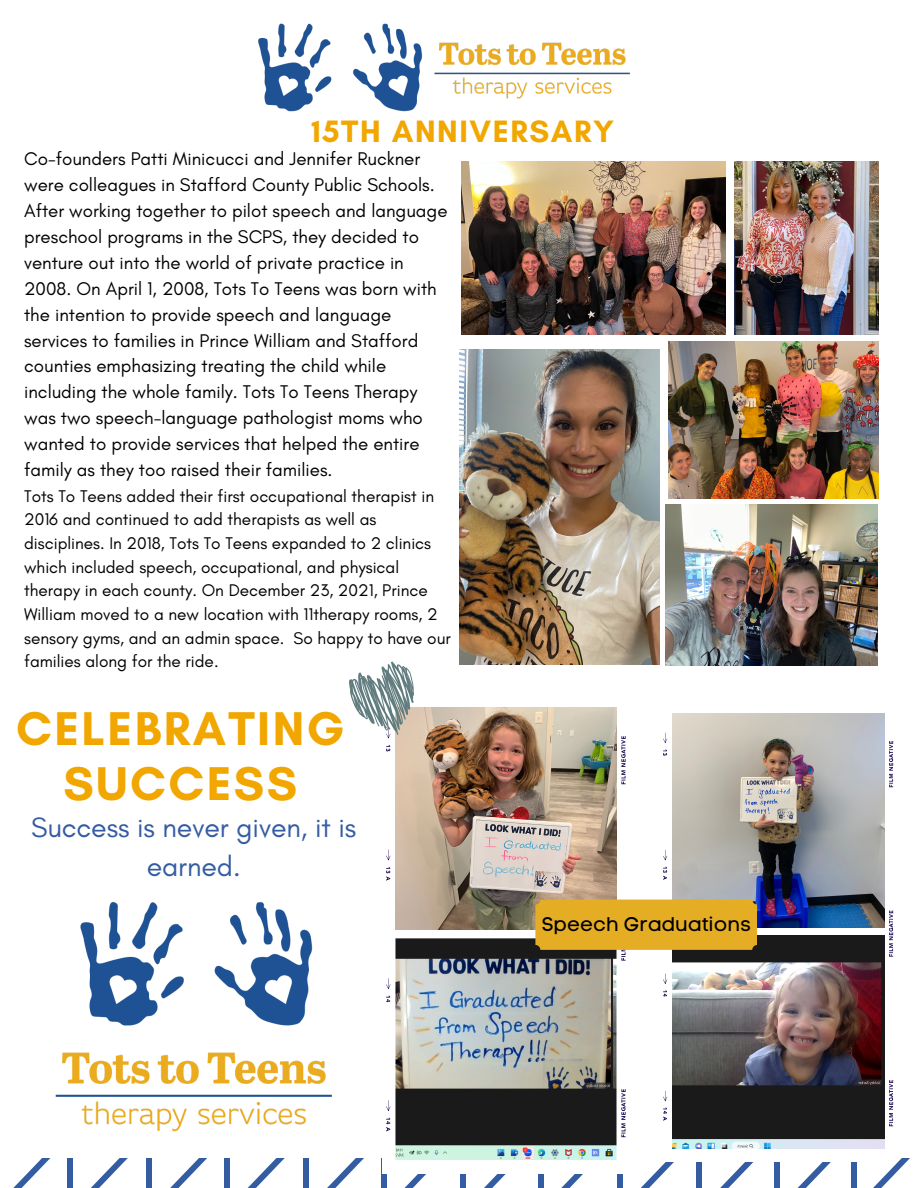
<style>
.page{position:relative;width:918px;height:1188px;background:#fff}
.page>*{position:absolute;margin:0;border:0;box-sizing:border-box;transform-origin:0 0}
.t1{font:700 48.3px/55.2px "Glacial Indifference";letter-spacing:.05em;color:#f1a600;text-align:center}
.t2{font:700 31.5px "Glacial Indifference";letter-spacing:.05em;color:#f1a600}
.t3{font:28.5px/39.3px "Glacial Indifference";letter-spacing:-.005em;color:#345ca2;text-align:center}
.t4{font:19.8px "Code Pro Normal LC";color:#000}
.t5{font:18.75px/25.8px "Glacial Indifference";color:#000}
.t6{font:17.25px/23.7px "Glacial Indifference";color:#000}
</style>
<div class="page">
<svg style="left:13px;top:1159px;width:896px;height:29px"></svg>
<div style="left:381px;top:1159px;width:6px;height:29px;background:#345ca2"></div>
<img style="left:258px;top:23px;width:372px;height:89px">
<img style="left:462px;top:162px;width:263px;height:173px">
<img style="left:735px;top:161px;width:144px;height:174px">
<img style="left:460px;top:349px;width:199px;height:315px">
<img style="left:668px;top:342px;width:211px;height:156px">
<img style="left:665px;top:504px;width:213px;height:161px">
<div style="left:382px;top:694px;width:248px;height:480px;background:#fff"></div>
<img style="left:395px;top:938px;width:222px;height:222px">
<img style="left:396px;top:708px;width:221px;height:222px">
<svg style="left:621px;top:736px;width:5px;height:401px"></svg>
<svg style="left:349px;top:661px;width:80px;height:84px"></svg>
<div style="left:659px;top:701px;width:239px;height:460px;background:#fff"></div>
<img style="left:672px;top:935px;width:212px;height:213px">
<img style="left:672px;top:714px;width:213px;height:213px">
<svg style="left:889px;top:741px;width:4px;height:385px"></svg>
<div style="left:535px;top:900px;width:222px;height:50px;background:#e4ad24;border-radius:5px"></div>
<img style="left:13px;top:901px;width:368px;height:273px">
<h2 class="t2" style="left:312px;top:112px;width:304px">15TH ANNIVERSARY</h2>
<p class="t5" style="left:24px;top:146px;width:425px">Co-founders Patti Minicucci and Jennifer Ruckner were colleagues in Stafford County Public Schools.<br>After working together to pilot speech and language preschool programs in the SCPS, they decided to venture out into the world of private practice in 2008. On April 1, 2008, Tots To Teens was born with the intention to provide speech and language services to families in Prince William and Stafford counties emphasizing treating the child while including the whole family. Tots To Teens Therapy was two speech-language pathologist moms who wanted to provide services that helped the entire family as they too raised their families.</p>
<p class="t6" style="left:24px;top:484px;width:428px">Tots To Teens added their first occupational therapist in 2016 and continued to add therapists as well as disciplines. In 2018, Tots To Teens expanded to 2 clinics which included speech, occupational, and physical therapy in each county. On December 23, 2021, Prince William moved to a new location with 11therapy rooms, 2 sensory gyms, and an admin space. So happy to have our families along for the ride.</p>
<h1 class="t1" style="left:16px;top:701px;width:330px">CELEBRATING<br>SUCCESS</h1>
<h3 class="t3" style="left:31px;top:807px;width:327px">Success is never given, it is earned.</h3>
<p class="t4" style="left:542px;top:912px;width:210px">Speech Graduations</p>
</div>
